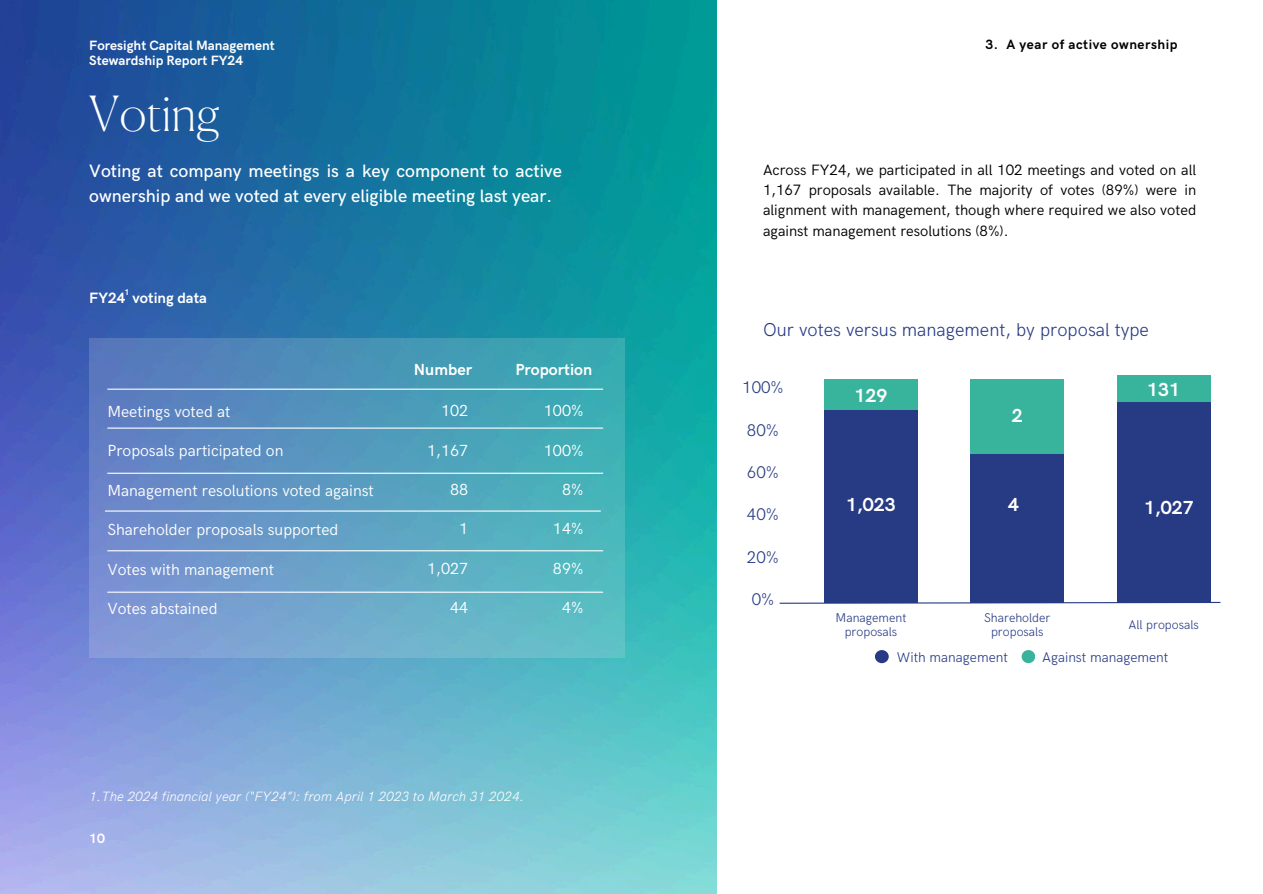
<style>
.page{position:relative;width:1263px;height:894px;background:#fff}
.page>*{position:absolute;margin:0;border:0;box-sizing:border-box;transform-origin:0 0}
.t1{font:100 48.3px "Canela";color:#fff}
.t2{font:700 18.9px "HK Grotesk";color:#fff}
.t3{font:300 18.75px "HK Grotesk";color:#273a84}
.t4{font:500 18px/24.8px "HK Grotesk";color:#fff}
.t5{font:300 16.95px "HK Grotesk";color:#273a84}
.t6{font:16.05px "HK Grotesk";color:#fff}
.t7{font:700 16.05px "HK Grotesk";color:#fff}
.t8{font:15px/20.2px "HK Grotesk";color:#000;text-align:justify}
.t9{font:700 15px "HK Grotesk";color:#fff}
.t10{font:300 14.1px "HK Grotesk";color:#273a84}
.t11{font:italic 300 13.5px "HK Grotesk";color:#fdfdfd}
.t12{font:700 13.5px "HK Grotesk";color:#fff}
.t13{font:700 13.5px "HK Grotesk";letter-spacing:.04em;color:#000}
.t14{font:300 12.75px/13.8px "HK Grotesk";color:#273a84;text-align:center}
.t15{font:700 8.4px "HK Grotesk";color:#fdfdfd}
</style>
<div class="page">
<img style="left:0;top:0;width:717px;height:893px">
<svg style="left:89px;top:338px;width:536px;height:319px;background:#5d9fc2"></svg>
<hr style="left:107px;top:427px;width:496px;height:1px;background:#fff">
<hr style="left:107px;top:472px;width:496px;height:1px;background:#fff">
<hr style="left:107px;top:550px;width:496px;height:1px;background:#fff">
<hr style="left:107px;top:591px;width:496px;height:1px;background:#fff">
<hr style="left:107px;top:388px;width:496px;height:1px;background:#fff">
<svg style="left:779px;top:601px;width:442px;height:3px"></svg>
<div style="left:824px;top:407px;width:94px;height:195px;background:#273a84"></div>
<div style="left:971px;top:452px;width:93px;height:150px;background:#273a84"></div>
<div style="left:1117px;top:395px;width:93px;height:207px;background:#273a84"></div>
<div style="left:824px;top:379px;width:94px;height:30px;background:#38b49d"></div>
<div style="left:971px;top:379px;width:93px;height:75px;background:#38b49d"></div>
<div style="left:1117px;top:375px;width:93px;height:26px;background:#38b49d"></div>
<div style="left:1022px;top:650px;width:13px;height:13px;background:#38b49d;border-radius:50%"></div>
<div style="left:875px;top:650px;width:14px;height:13px;background:#273a84;border-radius:50%"></div>
<hr style="left:105px;top:510px;width:496px;height:1px;background:#fff">
<h2 class="t12" style="left:89px;top:38px;width:187px">Foresight Capital Management</h2>
<h2 class="t12" style="left:89px;top:53px;width:155px">Stewardship Report FY24</h2>
<h2 class="t1" style="left:89px;top:93px;width:132px">Voting</h2>
<p class="t4" style="left:89px;top:159px;width:474px">Voting at company meetings is a key component to active ownership and we voted at every eligible meeting last year.</p>
<p class="t15" style="left:124px;top:287px;width:6px">1</p>
<p class="t9" style="left:89px;top:289px;width:119px">FY24 voting data</p>
<p class="t6" style="left:107px;top:402px;width:125px">Meetings voted at</p>
<p class="t6" style="left:107px;top:441px;width:178px">Proposals participated on</p>
<p class="t6" style="left:107px;top:481px;width:268px">Management resolutions voted against</p>
<p class="t6" style="left:107px;top:520px;width:232px">Shareholder proposals supported</p>
<p class="t6" style="left:107px;top:560px;width:168px">Votes with management</p>
<p class="t6" style="left:107px;top:599px;width:112px">Votes abstained</p>
<h2 class="t7" style="left:414px;top:360px;width:60px">Number</h2>
<p class="t7" style="left:515px;top:360px;width:78px">Proportion</p>
<p class="t6" style="left:441px;top:401px;width:29px">102</p>
<p class="t6" style="left:427px;top:441px;width:43px">1,167</p>
<p class="t6" style="left:450px;top:480px;width:20px">88</p>
<p class="t6" style="left:459px;top:520px;width:11px">1</p>
<p class="t6" style="left:427px;top:559px;width:43px">1,027</p>
<p class="t6" style="left:450px;top:598px;width:20px">44</p>
<h1 class="t6" style="left:544px;top:401px;width:41px">100%</h1>
<h1 class="t6" style="left:544px;top:441px;width:41px">100%</h1>
<h1 class="t6" style="left:562px;top:480px;width:23px">8%</h1>
<h1 class="t6" style="left:553px;top:520px;width:32px">14%</h1>
<h1 class="t6" style="left:553px;top:559px;width:32px">89%</h1>
<h1 class="t6" style="left:562px;top:598px;width:23px">4%</h1>
<p class="t11" style="left:89px;top:788px;width:436px">1.The 2024 financial year (“FY24”): from April 1 2023 to March 31 2024.</p>
<p class="t12" style="left:89px;top:830px;width:17px">10</p>
<p class="t13" style="left:986px;top:37px;width:194px">3. A year of active ownership</p>
<p class="t8" style="left:763px;top:160px;width:435px">Across FY24, we participated in all 102 meetings and voted on all 1,167 proposals available. The majority of votes (89%) were in alignment with management, though where required we also voted against management resolutions (8%).</p>
<h5 class="t3" style="left:763px;top:319px;width:387px">Our votes versus management, by proposal type</h5>
<h6 class="t5" style="left:742px;top:378px;width:43px">100%</h6>
<h6 class="t5" style="left:747px;top:420px;width:34px">80%</h6>
<h6 class="t5" style="left:747px;top:462px;width:34px">60%</h6>
<h4 class="t5" style="left:747px;top:505px;width:34px">40%</h4>
<h4 class="t5" style="left:747px;top:547px;width:34px">20%</h4>
<h4 class="t5" style="left:752px;top:589px;width:24px">0%</h4>
<p class="t2" style="left:854px;top:385px;width:34px">129</p>
<p class="t2" style="left:846px;top:493px;width:51px">1,023</p>
<p class="t2" style="left:1012px;top:405px;width:12px">2</p>
<p class="t2" style="left:1008px;top:493px;width:12px">4</p>
<h2 class="t2" style="left:1147px;top:379px;width:34px">131</h2>
<h3 class="t2" style="left:1144px;top:497px;width:51px">1,027</h3>
<h4 class="t14" style="left:836px;top:611px;width:72px">Management proposals</h4>
<h5 class="t14" style="left:984px;top:611px;width:68px">Shareholder proposals</h5>
<h5 class="t14" style="left:1128px;top:618px;width:72px">All proposals</h5>
<h5 class="t10" style="left:897px;top:649px;width:113px">With management</h5>
<p class="t10" style="left:1042px;top:649px;width:128px">Against management</p>
</div>
